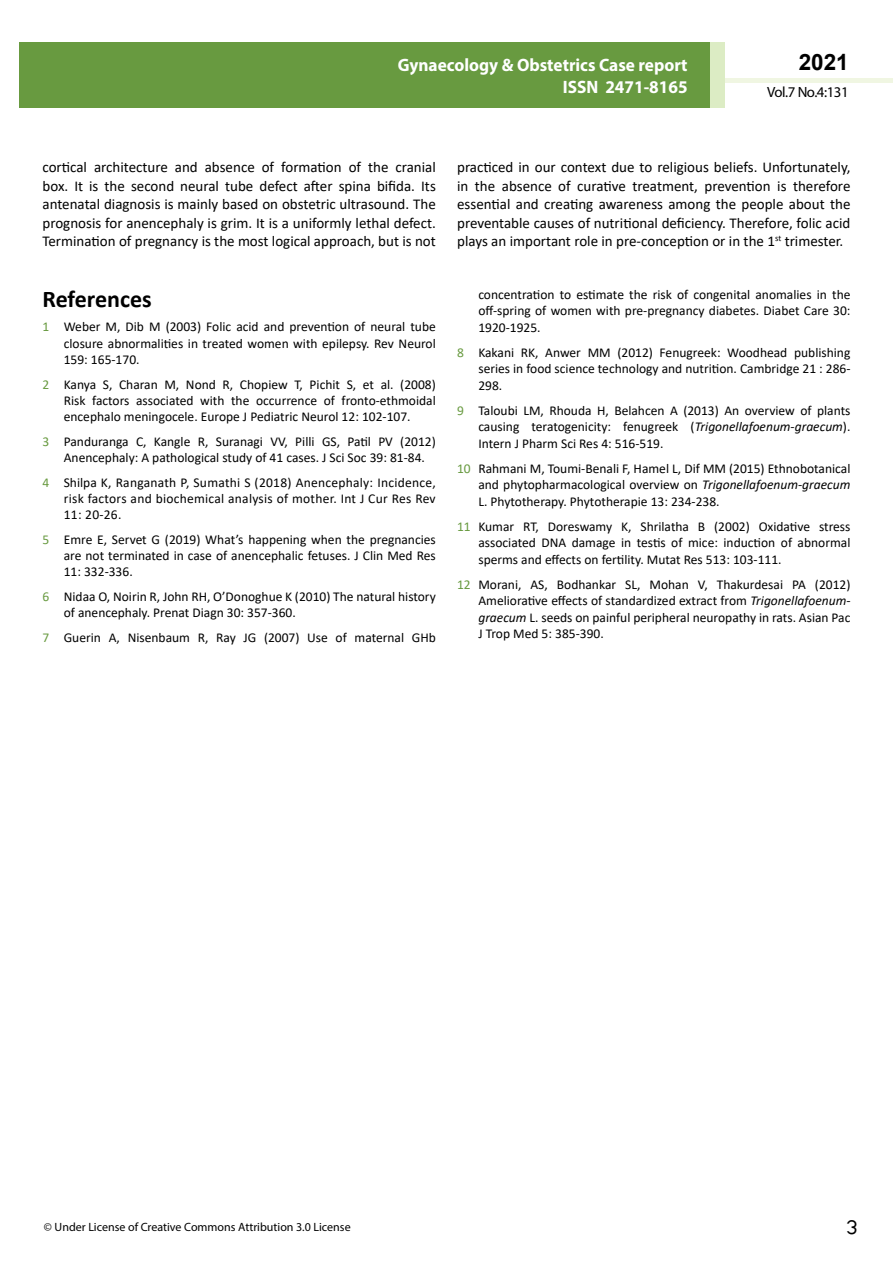
<style>
.page{position:relative;width:893px;height:1263px;background:#fff}
.page>*{position:absolute;margin:0;border:0;box-sizing:border-box;transform-origin:0 0}
.t1{font:25.5px "Tunga";color:#000}
.t2{font:700 24px "Calibri";color:#000}
.t3{font:700 22.5px "Arial";color:#000}
.t4{font:700 18px/21.6px "Myriad Pro";color:#fff;text-align:right;scale:.96 1}
.t5{font:15px/18.5px "Calibri";color:#000;text-align:justify}
.t6{font:14.85px "Myriad Pro";letter-spacing:-.03em;color:#000}
.t7{font:13.5px/16.5px "Calibri";color:#000;text-align:justify}
.t8{font:12px "Myriad Pro";color:#000}
.s1{color:#689a40}
.s2{font-style:italic}
</style>
<div class="page">
<hr style="left:725px;top:78px;width:168px;height:4px;background:#f0f6e2">
<div style="left:709px;top:42px;width:16px;height:66px;background:#dcecc4"></div>
<div style="left:19px;top:42px;width:690px;height:66px;background:#689a40"></div>
<h3 class="t4" style="left:398px;top:54px;width:303px">Gynaecology &amp; Obstetrics Case report<br>ISSN 2471-8165</h3>
<h3 class="t3" style="left:799px;top:46px;width:52px">2021</h3>
<p class="t6" style="left:767px;top:83px;width:83px">Vol.7 No.4:131</p>
<p class="t5" style="left:43px;top:158px;width:395px">cortical architecture and absence of formation of the cranial box. It is the second neural tube defect after spina bifida. Its antenatal diagnosis is mainly based on obstetric ultrasound. The prognosis for anencephaly is grim. It is a uniformly lethal defect.<br>Termination of pregnancy is the most logical approach, but is not</p>
<p class="t5" style="left:457px;top:158px;width:395px">practiced in our context due to religious beliefs. Unfortunately, in the absence of curative treatment, prevention is therefore essential and creating awareness among the people about the preventable causes of nutritional deficiency. Therefore, folic acid plays an important role in pre-conception or in the 1<sup>st</sup> trimester.</p>
<h2 class="t2" style="left:43px;top:282px;width:111px">References</h2>
<p class="t7" style="left:64px;top:319px;width:374px;text-indent:-21px"><span class="s1">1</span> Weber M, Dib M (2003) Folic acid and prevention of neural tube closure abnormalities in treated women with epilepsy. Rev Neurol 159: 165-170.</p>
<p class="t7" style="left:64px;top:376px;width:374px;text-indent:-21px"><span class="s1">2</span> Kanya S, Charan M, Nond R, Chopiew T, Pichit S, et al. (2008)<br>Risk factors associated with the occurrence of fronto-ethmoidal encephalo meningocele. Europe J Pediatric Neurol 12: 102-107.</p>
<p class="t7" style="left:64px;top:433px;width:374px;text-indent:-21px"><span class="s1">3</span> Panduranga C, Kangle R, Suranagi VV, Pilli GS, Patil PV (2012)<br>Anencephaly: A pathological study of 41 cases. J Sci Soc 39: 81-84.</p>
<p class="t7" style="left:64px;top:474px;width:373px;text-indent:-21px"><span class="s1">4</span> Shilpa K, Ranganath P, Sumathi S (2018) Anencephaly: Incidence, risk factors and biochemical analysis of mother. Int J Cur Res Rev 11: 20-26.</p>
<p class="t7" style="left:64px;top:531px;width:374px;text-indent:-21px"><span class="s1">5</span> Emre E, Servet G (2019) What’s happening when the pregnancies are not terminated in case of anencephalic fetuses. J Clin Med Res 11: 332-336.</p>
<p class="t7" style="left:64px;top:588px;width:374px;text-indent:-21px"><span class="s1">6</span> Nidaa O, Noirin R, John RH, O’Donoghue K (2010) The natural history of anencephaly. Prenat Diagn 30: 357-360.</p>
<p class="t7" style="left:43px;top:629px;width:395px"><span class="s1">7</span> Guerin A, Nisenbaum R, Ray JG (2007) Use of maternal GHb</p>
<p class="t7" style="left:478px;top:286px;width:374px">concentration to estimate the risk of congenital anomalies in the off-spring of women with pre-pregnancy diabetes. Diabet Care 30:<br>1920-1925.</p>
<p class="t7" style="left:478px;top:344px;width:374px;text-indent:-21px"><span class="s1">8</span> Kakani RK, Anwer MM (2012) Fenugreek: Woodhead publishing series in food science technology and nutrition. Cambridge 21 : 286- 298.</p>
<p class="t7" style="left:478px;top:402px;width:374px;text-indent:-21px"><span class="s1">9</span> Taloubi LM, Rhouda H, Belahcen A (2013) An overview of plants causing teratogenicity: fenugreek (<span class="s2">Trigonellafoenum-graecum</span>).<br>Intern J Pharm Sci Res 4: 516-519.</p>
<p class="t7" style="left:478px;top:460px;width:374px;text-indent:-21px"><span class="s1">10</span> Rahmani M, Toumi-Benali F, Hamel L, Dif MM (2015) Ethnobotanical and phytopharmacological overview on <span class="s2">Trigonellafoenum-graecum </span>L. Phytotherapy. Phytotherapie 13: 234-238.</p>
<p class="t7" style="left:478px;top:518px;width:374px;text-indent:-21px"><span class="s1">11</span> Kumar RT, Doreswamy K, Shrilatha B (2002) Oxidative stress associated DNA damage in testis of mice: induction of abnormal sperms and effects on fertility. Mutat Res 513: 103-111.</p>
<p class="t7" style="left:478px;top:576px;width:374px;text-indent:-21px"><span class="s1">12</span> Morani, AS, Bodhankar SL, Mohan V, Thakurdesai PA (2012)<br>Ameliorative effects of standardized extract from <span class="s2">Trigonellafoenum&shy;graecum</span> L. seeds on painful peripheral neuropathy in rats. Asian Pac J Trop Med 5: 385-390.</p>
<p class="t8" style="left:44px;top:1220px;width:308px">© Under License of Creative Commons Attribution 3.0 License</p>
<h1 class="t1" style="left:846px;top:1210px;width:13px">3</h1>
</div>
